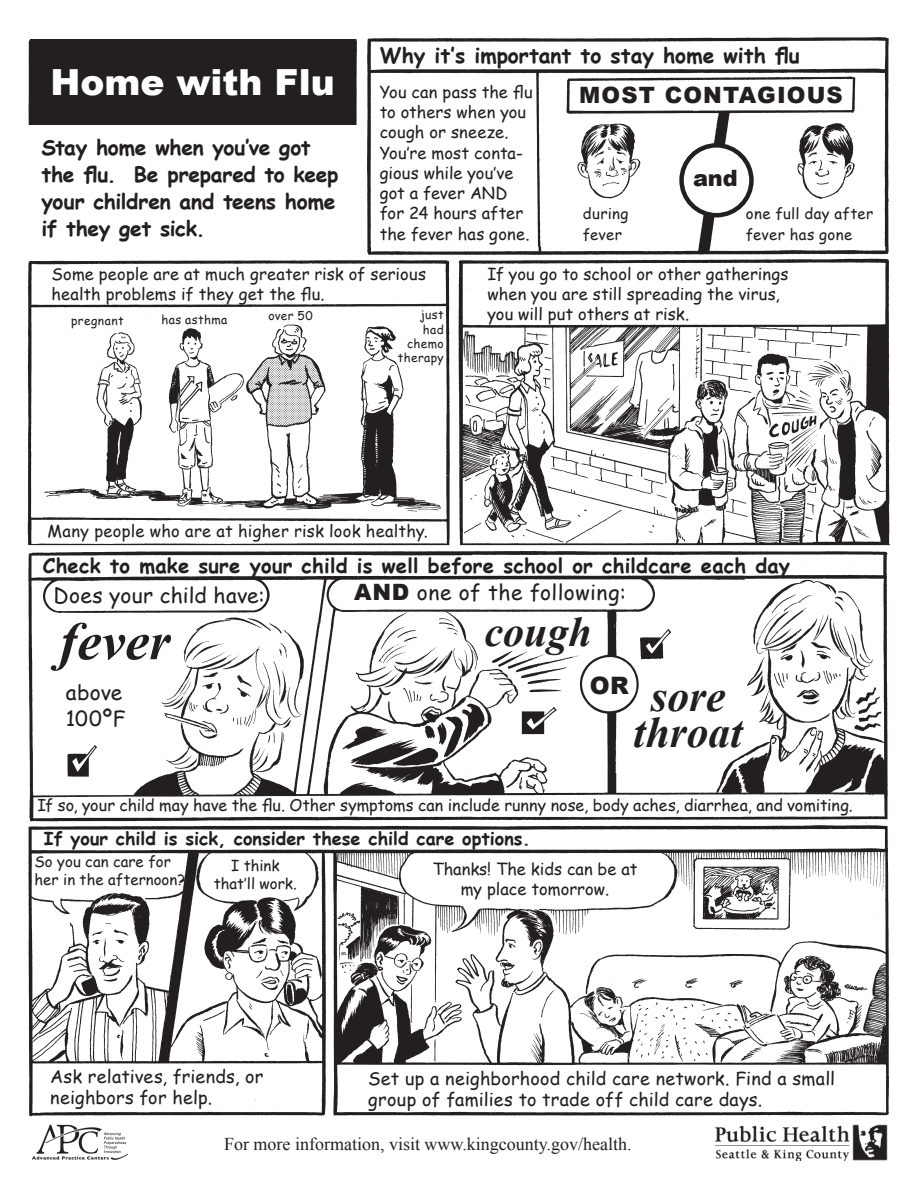
<style>
.page{position:relative;width:918px;height:1188px;background:#fff}
.page>*{position:absolute;margin:0;border:0;box-sizing:border-box;transform-origin:0 0}
.t1{font:italic 700 54px "Times New Roman";color:#231f20}
.t2{font:italic 700 43.5px/36px "Times New Roman";color:#231f20;text-align:center}
.t3{font:italic 700 42px "Times New Roman";color:#231f20}
.t4{font:900 36px "Arial";color:#fff}
.t5{font:900 24px "Arial";color:#231f20}
.t6{font:900 22.5px "Arial";letter-spacing:.05em;color:#231f20}
.t7{font:700 21px/27px "Comic Sans MS";letter-spacing:-.01em;color:#231f20}
.t8{font:21px "Comic Sans MS";letter-spacing:.015em;color:#231f20}
.t9{font:700 20.25px "Comic Sans MS";letter-spacing:.01em;color:#231f20}
.t10{font:18px/21px "Comic Sans MS";letter-spacing:.01em;color:#231f20}
.t11{font:18px "Times New Roman";color:#231f20}
.t12{font:700 18px "Comic Sans MS";color:#231f20}
.t13{font:16.5px/20.2px "Comic Sans MS";letter-spacing:.005em;color:#231f20}
.t14{font:16.2px "Comic Sans MS";color:#231f20}
.t15{font:15px/18px "Comic Sans MS";color:#231f20}
.t16{font:15px/21px "Comic Sans MS";letter-spacing:.025em;color:#231f20}
.t17{font:12px/14.4px "Comic Sans MS";letter-spacing:.035em;color:#231f20;text-align:right}
.s1{font-family:"Arial";font-weight:900;font-size:22.5px}
</style>
<div class="page">
<img style="left:27px;top:36px;width:863px;height:1110px">
<div style="left:682px;top:145px;width:69px;height:70px;background:#fff;border-radius:50%"></div>
<div style="left:679px;top:143px;width:75px;height:74px;border:4px solid #231f20;border-radius:50%"></div>
<div style="left:23px;top:125px;width:336px;height:134px;background:#fff"></div>
<div style="left:28px;top:31px;width:333px;height:8px;background:#fff"></div>
<img style="left:30px;top:1124px;width:98px;height:36px">
<img style="left:715px;top:1124px;width:173px;height:37px">
<p class="t7" style="left:380px;top:41px;width:421px">Why it’s important to stay home with flu</p>
<h3 class="t6" style="left:579px;top:79px;width:265px">MOST CONTAGIOUS</h3>
<h3 class="t4" style="left:51px;top:56px;width:286px">Home with Flu</h3>
<p class="t13" style="left:380px;top:81px;width:154px">You can pass the flu to others when you cough or sneeze.<br>You’re most conta&shy;gious while you’ve got a fever AND for 24 hours after the fever has gone.</p>
<p class="t13" style="left:52px;top:264px;width:376px;line-height:19.8px">Some people are at much greater risk of serious health problems if they get the flu.</p>
<p class="t7" style="left:42px;top:133px;width:298px">Stay home when you’ve got the flu. Be prepared to keep your children and teens home if they get sick.</p>
<h3 class="t6" style="left:693px;top:161px;width:46px">and</h3>
<p class="t15" style="left:583px;top:203px;width:47px;line-height:21px">during fever</p>
<p class="t16" style="left:746px;top:203px;width:129px">one full day after fever has gone</p>
<p class="t13" style="left:488px;top:264px;width:303px;line-height:19.8px">If you go to school or other gatherings when you are still spreading the virus, you will put others at risk.</p>
<p class="t17" style="left:71px;top:314px;width:54px">pregnant</p>
<p class="t17" style="left:161px;top:312px;width:67px">has asthma</p>
<p class="t17" style="left:268px;top:309px;width:46px">over 50</p>
<p class="t17" style="left:398px;top:307px;width:47px">just had chemo therapy</p>
<p class="t13" style="left:48px;top:520px;width:382px">Many people who are at higher risk look healthy.</p>
<p class="t9" style="left:43px;top:551px;width:749px">Check to make sure your child is well before school or childcare each day</p>
<p class="t8" style="left:53px;top:580px;width:213px">Does your child have:</p>
<p class="t8" style="left:354px;top:577px;width:273px"><span class="s1">AND</span> one of the following:</p>
<h1 class="t1" style="left:59px;top:603px;width:112px">fever</h1>
<h3 class="t3" style="left:484px;top:602px;width:109px">cough</h3>
<p class="t8" style="left:66px;top:677px;width:58px">above</p>
<h3 class="t5" style="left:590px;top:668px;width:41px">OR</h3>
<p class="t8" style="left:66px;top:702px;width:61px">100ºF</p>
<h2 class="t2" style="left:634px;top:677px;width:110px">sore throat</h2>
<p class="t14" style="left:37px;top:793px;width:817px">If so, your child may have the flu. Other symptoms can include runny nose, body aches, diarrhea, and vomiting.</p>
<p class="t12" style="left:44px;top:825px;width:488px">If your child is sick, consider these child care options.</p>
<p class="t15" style="left:35px;top:852px;width:152px">So you can care for her in the afternoon?</p>
<p class="t15" style="left:214px;top:856px;width:85px;text-align:center">I think that’ll work.</p>
<p class="t13" style="left:433px;top:859px;width:207px;line-height:19.8px;text-align:center">Thanks! The kids can be at my place tomorrow.</p>
<p class="t10" style="left:50px;top:1065px;width:215px">Ask relatives, friends, or neighbors for help.</p>
<p class="t10" style="left:368px;top:1067px;width:468px">Set up a neighborhood child care network. Find a small group of families to trade off child care days.</p>
<p class="t11" style="left:224px;top:1132px;width:409px">For more information, visit www.kingcounty.gov/health.</p>
</div>
